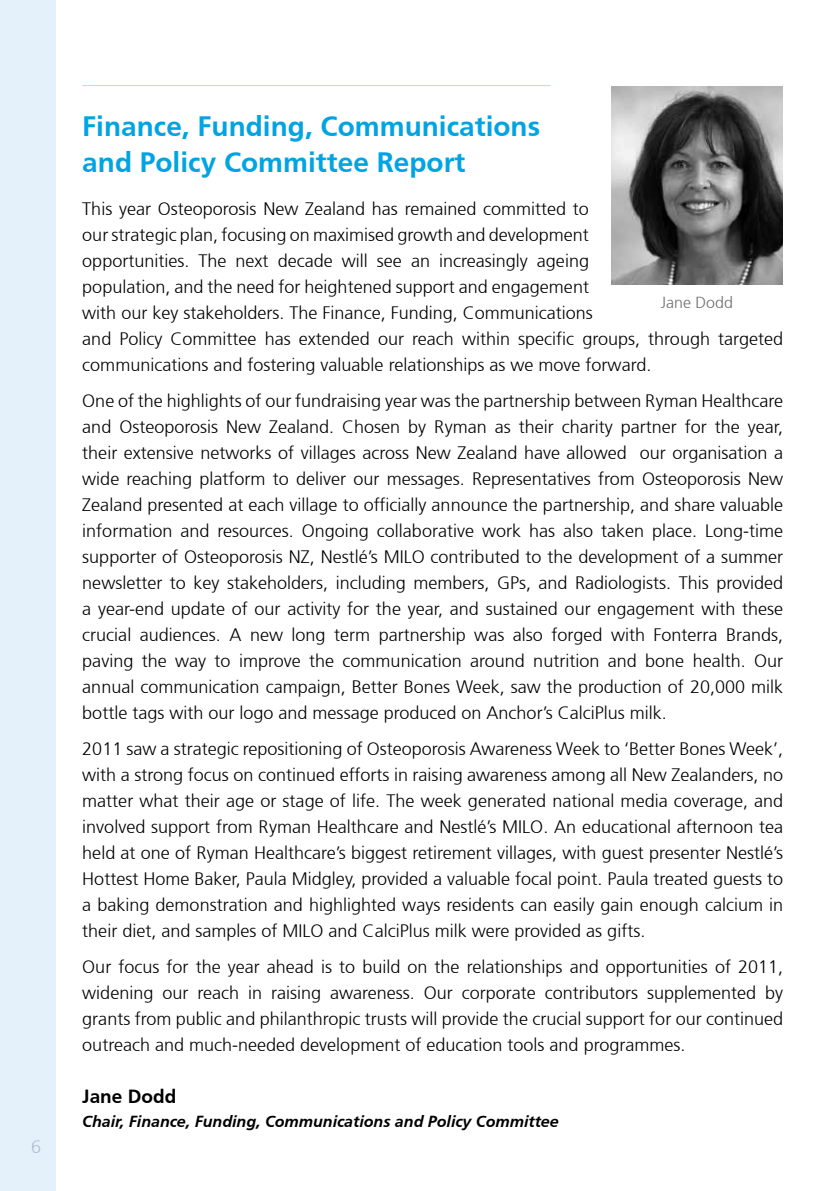
<style>
.page{position:relative;width:840px;height:1191px;background:#fff}
.page>*{position:absolute;margin:0;border:0;box-sizing:border-box;transform-origin:0 0}
.t1{font:700 28px/36px "Frutiger";color:#00a4e3}
.t2{font:700 19px "Frutiger";color:#000}
.t3{font:300 18px/26px "Frutiger";color:#000;text-align:justify}
.t4{font:300 18px "Frutiger";color:#b2bbd3}
.t5{font:italic 700 16px "Frutiger";color:#000}
.t6{font:300 16px "Frutiger";color:#6d6e71}
</style>
<div class="page">
<div style="left:0;top:0;width:839px;height:1191px;background:#e4f1fb"></div>
<div style="left:57px;top:0;width:782px;height:1191px;background:#fff"></div>
<hr style="left:82px;top:85px;width:468px;height:1px;background:#b4dcf5">
<img style="left:611px;top:86px;width:170px;height:198px">
<p class="t4" style="left:31px;top:1137px;width:12px">6</p>
<h1 class="t1" style="left:82px;top:108px;width:459px">Finance, Funding, Communications and Policy Committee Report</h1>
<p class="t3" style="left:82px;top:196px;width:702px;text-align:left">This year Osteoporosis New Zealand has remained committed to<br>our strategic plan, focusing on maximised growth and development<br>opportunities. The next decade will see an increasingly ageing<br>population, and the need for heightened support and engagement<br>with our key stakeholders. The Finance, Funding, Communications<br>and Policy Committee has extended our reach within specific groups, through targeted communications and fostering valuable relationships as we move forward.</p>
<p class="t3" style="left:82px;top:388px;width:702px">One of the highlights of our fundraising year was the partnership between Ryman Healthcare and Osteoporosis New Zealand. Chosen by Ryman as their charity partner for the year, their extensive networks of villages across New Zealand have allowed our organisation a wide reaching platform to deliver our messages. Representatives from Osteoporosis New Zealand presented at each village to officially announce the partnership, and share valuable information and resources. Ongoing collaborative work has also taken place. Long-time supporter of Osteoporosis NZ, Nestlé’s MILO contributed to the development of a summer newsletter to key stakeholders, including members, GPs, and Radiologists. This provided a year-end update of our activity for the year, and sustained our engagement with these crucial audiences. A new long term partnership was also forged with Fonterra Brands, paving the way to improve the communication around nutrition and bone health. Our annual communication campaign, Better Bones Week, saw the production of 20,000 milk bottle tags with our logo and message produced on Anchor’s CalciPlus milk.</p>
<p class="t3" style="left:82px;top:736px;width:702px">2011 saw a strategic repositioning of Osteoporosis Awareness Week to ‘Better Bones Week’, with a strong focus on continued efforts in raising awareness among all New Zealanders, no matter what their age or stage of life. The week generated national media coverage, and involved support from Ryman Healthcare and Nestlé’s MILO. An educational afternoon tea held at one of Ryman Healthcare’s biggest retirement villages, with guest presenter Nestlé’s Hottest Home Baker, Paula Midgley, provided a valuable focal point. Paula treated guests to a baking demonstration and highlighted ways residents can easily gain enough calcium in their diet, and samples of MILO and CalciPlus milk were provided as gifts.</p>
<p class="t3" style="left:82px;top:954px;width:702px">Our focus for the year ahead is to build on the relationships and opportunities of 2011, widening our reach in raising awareness. Our corporate contributors supplemented by grants from public and philanthropic trusts will provide the crucial support for our continued outreach and much-needed development of education tools and programmes.</p>
<p class="t2" style="left:82px;top:1085px;width:95px">Jane Dodd</p>
<p class="t5" style="left:82px;top:1112px;width:477px">Chair, Finance, Funding, Communications and Policy Committee</p>
<p class="t6" style="left:660px;top:293px;width:74px">Jane Dodd</p>
</div>
